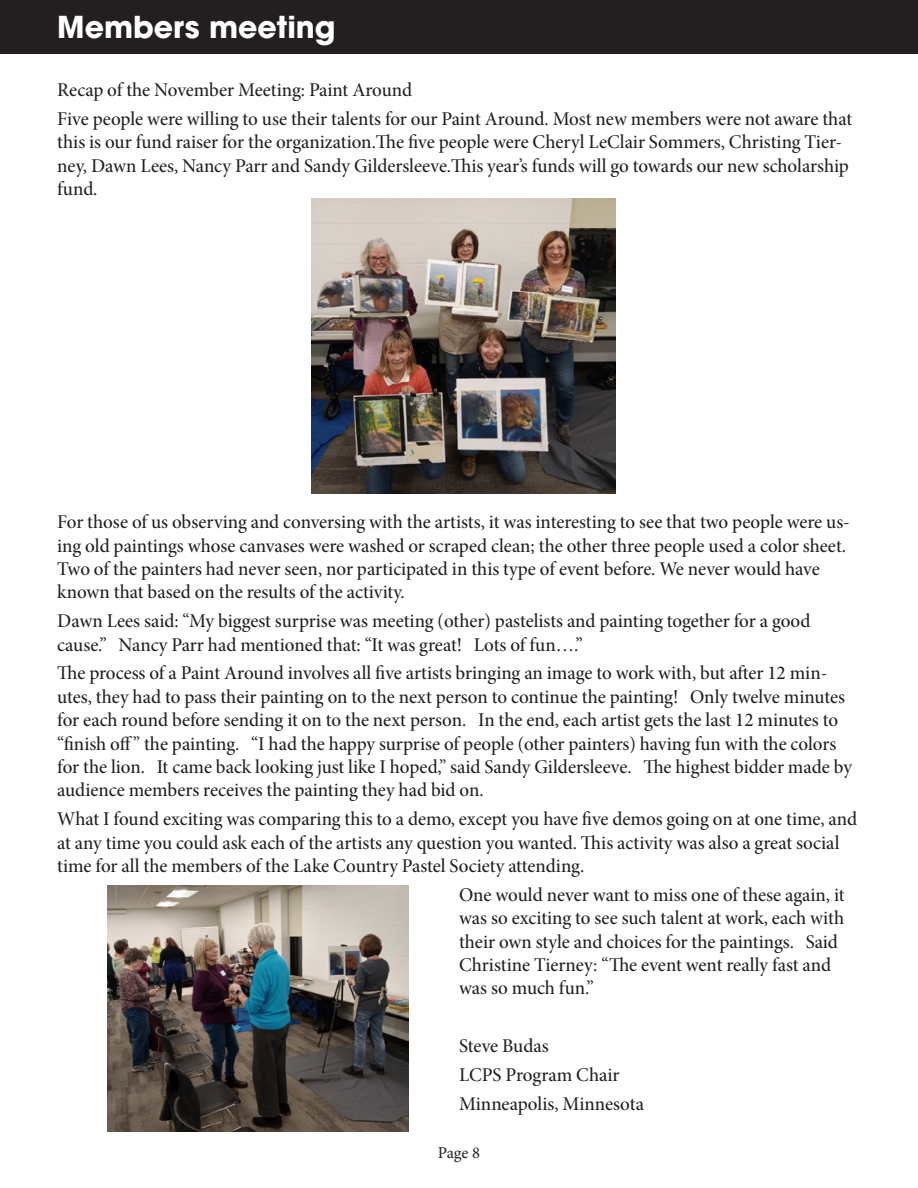
<style>
.page{position:relative;width:918px;height:1188px;background:#fff}
.page>*{position:absolute;margin:0;border:0;box-sizing:border-box;transform-origin:0 0}
.Page_Heading{font:700 30px "ITC Avant Garde Pro";color:#fff}
.Subheading{font:19.5px/23.4px "Minion Pro Medium Subh";color:#231f20}
.t1{font:16.5px "Minion Pro";color:#231f20}
</style>
<div class="page">
<div style="left:1px;top:1px;width:916px;height:52px;background:#231f20"></div>
<div style="left:0;top:0;width:918px;height:54px;border:2px solid #231f20"></div>
<img style="left:311px;top:199px;width:305px;height:295px">
<img style="left:107px;top:886px;width:302px;height:246px">
<p class="Page_Heading" style="left:57px;top:7px;width:280px">Members meeting</p>
<p class="Subheading" style="left:57px;top:79px;width:356px">Recap of the November Meeting: Paint Around</p>
<p class="Subheading" style="left:57px;top:107px;width:796px">Five people were willing to use their talents for our Paint Around. Most new members were not aware that this is our fund raiser for the organization.The five people were Cheryl LeClair Sommers, Christing Tier&shy;ney, Dawn Lees, Nancy Parr and Sandy Gildersleeve.This year’s funds will go towards our new scholarship fund.</p>
<p class="Subheading" style="left:57px;top:511px;width:794px">For those of us observing and conversing with the artists, it was interesting to see that two people were us&shy;ing old paintings whose canvases were washed or scraped clean; the other three people used a color sheet.<br>Two of the painters had never seen, nor participated in this type of event before. We never would have known that based on the results of the activity.</p>
<p class="Subheading" style="left:57px;top:610px;width:755px">Dawn Lees said: “My biggest surprise was meeting (other) pastelists and painting together for a good cause.” Nancy Parr had mentioned that: “It was great! Lots of fun….”</p>
<p class="Subheading" style="left:57px;top:662px;width:796px">The process of a Paint Around involves all five artists bringing an image to work with, but after 12 min&shy;utes, they had to pass their painting on to the next person to continue the painting! Only twelve minutes for each round before sending it on to the next person. In the end, each artist gets the last 12 minutes to “finish off” the painting. “I had the happy surprise of people (other painters) having fun with the colors for the lion. It came back looking just like I hoped,” said Sandy Gildersleeve. The highest bidder made by audience members receives the painting they had bid on.</p>
<p class="Subheading" style="left:57px;top:808px;width:801px">What I found exciting was comparing this to a demo, except you have five demos going on at one time, and at any time you could ask each of the artists any question you wanted. This activity was also a great social time for all the members of the Lake Country Pastel Society attending.</p>
<p class="Subheading" style="left:459px;top:883px;width:387px">One would never want to miss one of these again, it was so exciting to see such talent at work, each with their own style and choices for the paintings. Said Christine Tierney: “The event went really fast and was so much fun.”</p>
<p class="Subheading" style="left:459px;top:1034px;width:91px">Steve Budas</p>
<p class="Subheading" style="left:459px;top:1063px;width:162px">LCPS Program Chair</p>
<p class="Subheading" style="left:459px;top:1092px;width:187px">Minneapolis, Minnesota</p>
<p class="t1" style="left:438px;top:1142px;width:44px">Page 8</p>
</div>
